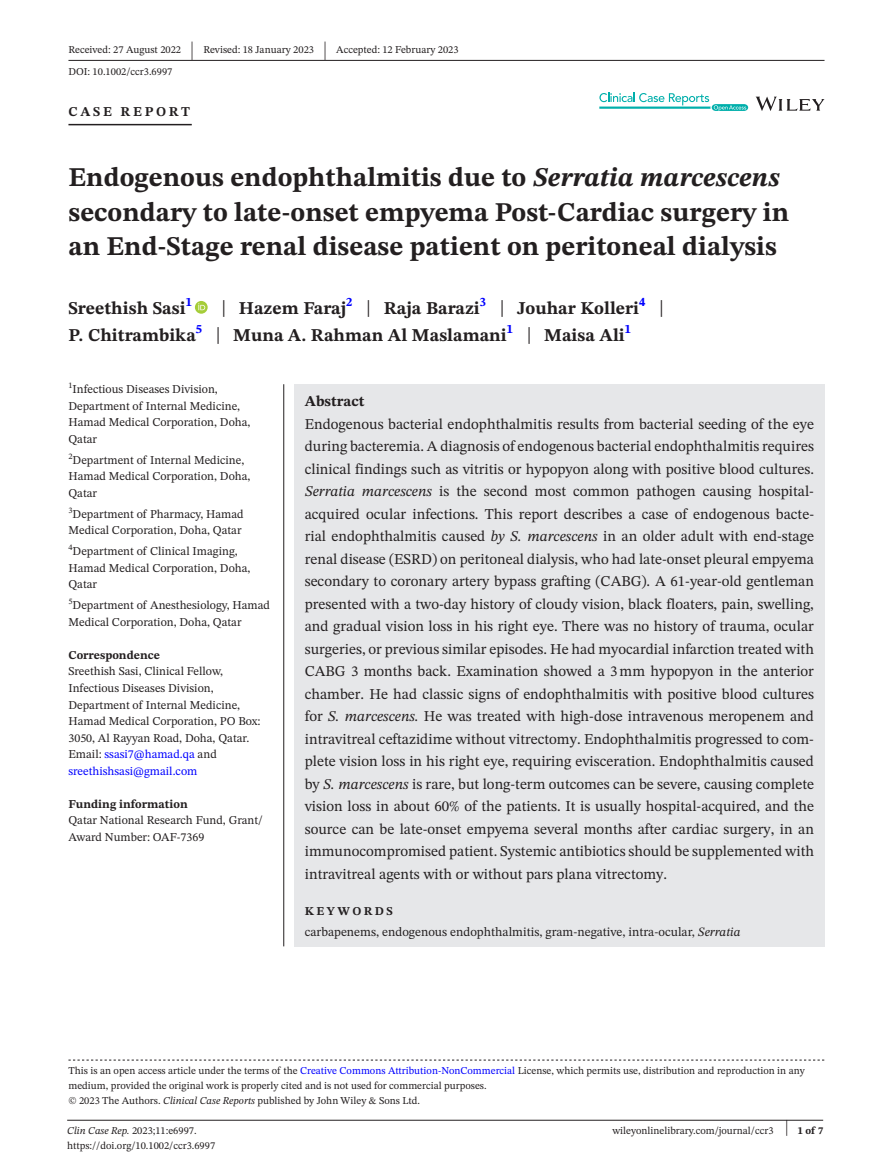
<style>
.page{position:relative;width:893px;height:1174px;background:#fff}
.page>*{position:absolute;margin:0;border:0;box-sizing:border-box;transform-origin:0 0}
.t1{font:700 27px/34.5px "STIX Two Text";color:#231f20}
.t2{font:25.65px "STIX Two Text";color:#231f20;scale:.49 1}
.t3{font:700 18px/27px "STIX Two Text";color:#231f20}
.t4{font:15px/22.5px "STIX Two Text";color:#231f20;text-align:justify}
.t5{font:700 15px "STIX Two Text";color:#231f20}
.t6{font:700 13.5px "STIX Two Text";letter-spacing:.2em;color:#231f20}
.t7{font:12.75px "STIX Two Text";color:#231f20}
.t8{font:12px/16.5px "STIX Two Text";color:#231f20}
.t9{font:700 12px "STIX Two Text";color:#231f20}
.t10{font:700 12px "STIX Two Text";letter-spacing:.2em;color:#231f20}
.t11{font:10.5px/15px "STIX Two Text";color:#231f20}
.t12{font:700 10.5px "STIX Two Text";color:#231f20}
.s1{font-style:italic}
.s2{font-weight:400;font-size:23.4px}
.s3{color:#00f}
.s4{font-weight:400;font-size:22.2px}
</style>
<div class="page">
<hr style="left:67px;top:1119px;width:756px;height:1px;background:#231f20">
<svg style="left:756px;top:97px;width:68px;height:14px"></svg>
<svg style="left:599px;top:93px;width:149px;height:18px"></svg>
<hr style="left:68px;top:60px;width:756px;height:1px;background:#231f20">
<hr style="left:68px;top:124px;width:124px;height:1px;background:#231f20">
<svg style="left:195px;top:301px;width:13px;height:13px"></svg>
<svg style="left:198px;top:303px;width:7px;height:7px"></svg>
<svg style="left:68px;top:1059px;width:756px;height:1px"></svg>
<div style="left:294px;top:384px;width:530px;height:562px;background:#e6e7e9"></div>
<hr style="left:283px;top:384px;width:1px;height:562px;background:#231f20">
<p class="t11" style="left:68px;top:42px;width:114px">Received: 27 August 2022</p>
<h2 class="t2" style="left:191px;top:32px;width:8px">|</h2>
<p class="t11" style="left:203px;top:42px;width:112px">Revised: 18 January 2023</p>
<h2 class="t2" style="left:323px;top:32px;width:8px">|</h2>
<p class="t11" style="left:336px;top:42px;width:124px">Accepted: 12 February 2023</p>
<p class="t11" style="left:68px;top:64px;width:105px">DOI: 10.1002/ccr3.6997</p>
<p class="t6" style="left:68px;top:101px;width:123px">CASE REPORT</p>
<h1 class="t1" style="left:68px;top:161px;width:722px">Endogenous endophthalmitis due to <span class="s1">Serratia marcescens </span>secondary to late-onset empyema Post-Cardiac surgery in an End-Stage renal disease patient on peritoneal dialysis</h1>
<p class="t3" style="left:68px;top:295px;width:125px">Sreethish Sasi<sup>1</sup></p>
<p class="t3" style="left:68px;top:295px;width:597px;text-indent:153px"><span class="s2">|</span> Hazem Faraj<sup>2</sup> <span class="s2">|</span> Raja Barazi<sup>3</sup> <span class="s2">|</span> Jouhar Kolleri<sup>4</sup> <span class="s2">|<br></span>P. Chitrambika<sup>5</sup> <span class="s2">|</span> Muna A. Rahman Al Maslamani<sup>1</sup> <span class="s2">|</span> Maisa Ali<sup>1</sup></p>
<p class="t8" style="left:68px;top:381px;width:183px"><sup>1</sup>Infectious Diseases Division,<br>Department of Internal Medicine,<br>Hamad Medical Corporation, Doha,<br>Qatar</p>
<p class="t8" style="left:68px;top:451px;width:183px"><sup>2</sup>Department of Internal Medicine,<br>Hamad Medical Corporation, Doha,<br>Qatar</p>
<p class="t8" style="left:68px;top:505px;width:177px"><sup>3</sup>Department of Pharmacy, Hamad<br>Medical Corporation, Doha, Qatar</p>
<p class="t8" style="left:68px;top:543px;width:183px"><sup>4</sup>Department of Clinical Imaging,<br>Hamad Medical Corporation, Doha,<br>Qatar</p>
<p class="t8" style="left:68px;top:597px;width:203px"><sup>5</sup>Department of Anesthesiology, Hamad<br>Medical Corporation, Doha, Qatar</p>
<p class="t9" style="left:68px;top:646px;width:93px">Correspondence</p>
<p class="t8" style="left:68px;top:663px;width:194px">Sreethish Sasi, Clinical Fellow,<br>Infectious Diseases Division,<br>Department of Internal Medicine,<br>Hamad Medical Corporation, PO Box:<br>3050, Al Rayyan Road, Doha, Qatar.<br>Email: <span class="s3">ssasi7@hamad.qa</span> and <span class="s3">sreethishsasi@gmail.com</span></p>
<p class="t9" style="left:68px;top:795px;width:121px">Funding information</p>
<p class="t8" style="left:68px;top:811px;width:196px">Qatar National Research Fund, Grant/<br>Award Number: OAF-7369</p>
<p class="t5" style="left:305px;top:390px;width:61px">Abstract</p>
<p class="t4" style="left:305px;top:412px;width:511px">Endogenous bacterial endophthalmitis results from bacterial seeding of the eye during bacteremia. A diagnosis of endogenous bacterial endophthalmitis requires clinical findings such as vitritis or hypopyon along with positive blood cultures.<br><span class="s1">Serratia marcescens</span> is the second most common pathogen causing hospital&shy;acquired ocular infections. This report describes a case of endogenous bacte&shy;rial endophthalmitis caused <span class="s1">by S. marcescens</span> in an older adult with end-stage renal disease (ESRD) on peritoneal dialysis, who had late-onset pleural empyema secondary to coronary artery bypass grafting (CABG). A 61-year-old gentleman presented with a two-day history of cloudy vision, black floaters, pain, swelling, and gradual vision loss in his right eye. There was no history of trauma, ocular surgeries, or previous similar episodes. He had myocardial infarction treated with CABG 3 months back. Examination showed a 3mm hypopyon in the anterior chamber. He had classic signs of endophthalmitis with positive blood cultures for <span class="s1">S. marcescens.</span> He was treated with high-dose intravenous meropenem and intravitreal ceftazidime without vitrectomy. Endophthalmitis progressed to com&shy;plete vision loss in his right eye, requiring evisceration. Endophthalmitis caused by <span class="s1">S. marcescens</span> is rare, but long-term outcomes can be severe, causing complete vision loss in about 60% of the patients. It is usually hospital-acquired, and the source can be late-onset empyema several months after cardiac surgery, in an immunocompromised patient. Systemic antibiotics should be supplemented with intravitreal agents with or without pars plana vitrectomy.</p>
<p class="t10" style="left:305px;top:902px;width:90px">KEYWORDS</p>
<p class="t7" style="left:305px;top:922px;width:437px">carbapenems, endogenous endophthalmitis, gram-negative, intra-ocular, <span class="s1">Serratia</span></p>
<p class="t11" style="left:68px;top:1063px;width:738px">This is an open access article under the terms of the <span class="s3">Creative Commons Attribution-NonCommercial</span> License, which permits use, distribution and reproduction in any medium, provided the original work is properly cited and is not used for commercial purposes.<br>© 2023 The Authors. <span class="s1">Clinical Case Reports</span> published by John Wiley &amp; Sons Ltd.</p>
<p class="t11" style="left:67px;top:1123px;width:131px"><span class="s1">Clin Case Rep.</span> 2023;11:e6997.</p>
<p class="t12" style="left:785px;top:1123px;width:39px"><span class="s4">|</span> 1 of 7</p>
<p class="t11" style="left:67px;top:1138px;width:150px">https://doi.org/10.1002/ccr3.6997</p>
<p class="t11" style="left:612px;top:1123px;width:163px">wileyonlinelibrary.com/journal/ccr3</p>
</div>
